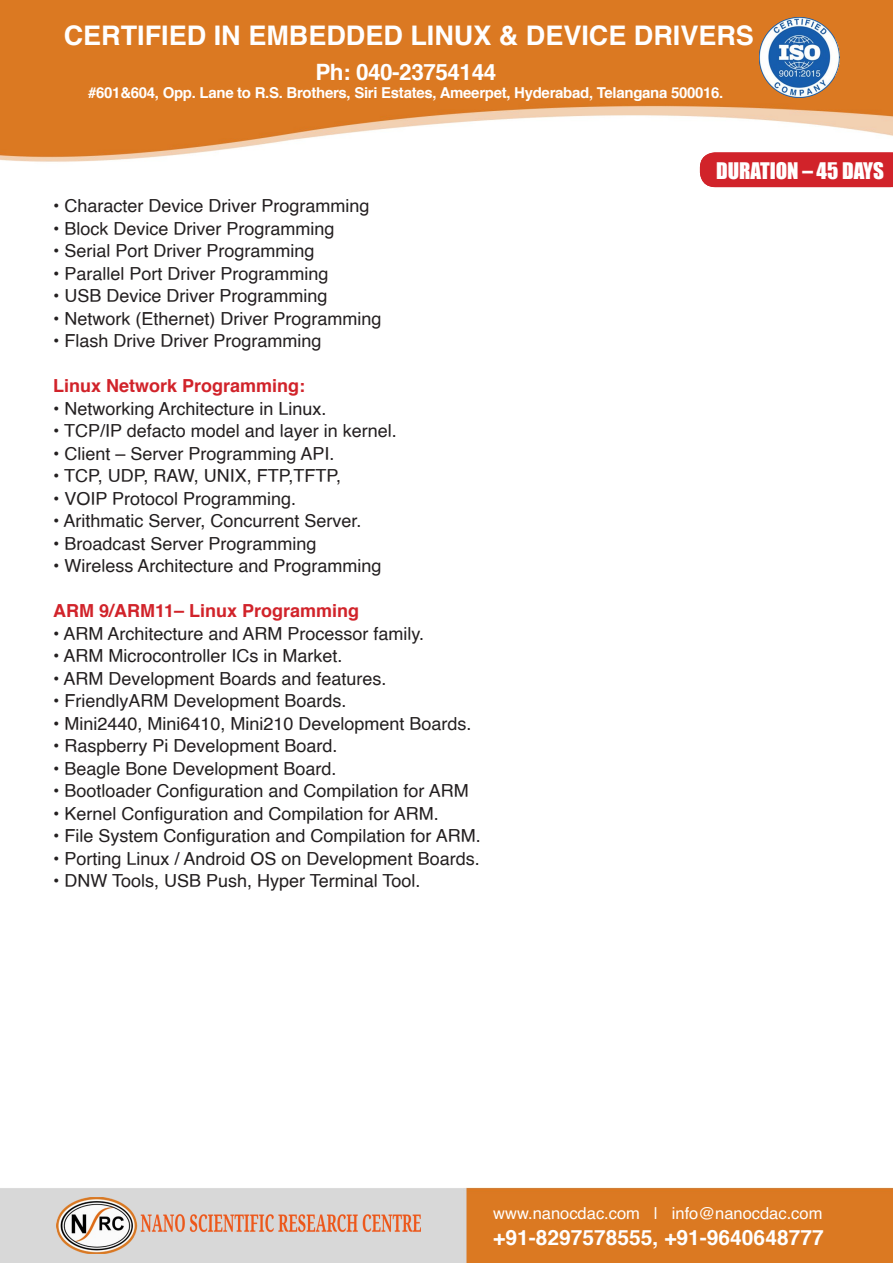
<style>
.page{position:relative;width:893px;height:1263px;background:#fff}
.page>*{position:absolute;margin:0;border:0;box-sizing:border-box;transform-origin:0 0}
.t1{font:700 27px "Helvetica";color:#fff}
.t2{font:700 22.5px "Helvetica";letter-spacing:-.02em;color:#fff}
.t3{font:700 21px "Helvetica";color:#fff}
.t4{font:21px "Impact";color:#fff}
.t5{font:18px "Helvetica";color:#231f20}
.t6{font:700 18px "Helvetica";color:#d1232a}
.t7{font:16.5px "Helvetica";color:#fff}
.t8{font:700 15px "Helvetica";letter-spacing:-.02em;color:#fff}
</style>
<div class="page">
<img style="left:0;top:0;width:893px;height:1263px">
<img style="left:56px;top:1198px;width:365px;height:55px">
<img style="left:759px;top:17px;width:81px;height:81px">
<div style="left:700px;top:152px;width:193px;height:35px;background:#d1232a"></div>
<p class="t1" style="left:64px;top:13px;width:692px">CERTIFIED IN EMBEDDED LINUX &amp; DEVICE DRIVERS</p>
<p class="t2" style="left:315px;top:54px;width:182px">Ph: 040-23754144</p>
<p class="t8" style="left:88px;top:80px;width:637px">#601&amp;604, Opp. Lane to R.S. Brothers, Siri Estates, Ameerpet, Hyderabad, Telangana 500016.</p>
<p class="t5" style="left:53px;top:192px;width:318px">• Character Device Driver Programming</p>
<p class="t5" style="left:53px;top:215px;width:283px">• Block Device Driver Programming</p>
<p class="t5" style="left:53px;top:237px;width:263px">• Serial Port Driver Programming</p>
<p class="t5" style="left:53px;top:260px;width:277px">• Parallel Port Driver Programming</p>
<p class="t5" style="left:53px;top:282px;width:276px">• USB Device Driver Programming</p>
<p class="t5" style="left:53px;top:305px;width:330px">• Network (Ethernet) Driver Programming</p>
<p class="t5" style="left:53px;top:327px;width:270px">• Flash Drive Driver Programming</p>
<p class="t6" style="left:53px;top:371px;width:254px">Linux Network Programming:</p>
<p class="t5" style="left:53px;top:395px;width:275px">• Networking Architecture in Linux.</p>
<p class="t5" style="left:53px;top:417px;width:345px">• TCP/IP defacto model and layer in kernel.</p>
<p class="t5" style="left:53px;top:440px;width:283px">• Client – Server Programming API.</p>
<p class="t5" style="left:53px;top:462px;width:290px">• TCP, UDP, RAW, UNIX, FTP,TFTP,</p>
<p class="t5" style="left:53px;top:485px;width:245px">• VOIP Protocol Programming.</p>
<p class="t5" style="left:53px;top:507px;width:310px">• Arithmatic Server, Concurrent Server.</p>
<p class="t5" style="left:53px;top:530px;width:265px">• Broadcast Server Programming</p>
<p class="t5" style="left:53px;top:552px;width:330px">• Wireless Architecture and Programming</p>
<p class="t6" style="left:53px;top:596px;width:308px">ARM 9/ARM11– Linux Programming</p>
<p class="t5" style="left:53px;top:620px;width:373px">• ARM Architecture and ARM Processor family.</p>
<p class="t5" style="left:53px;top:642px;width:291px">• ARM Microcontroller ICs in Market.</p>
<p class="t5" style="left:53px;top:665px;width:335px">• ARM Development Boards and features.</p>
<p class="t5" style="left:53px;top:687px;width:295px">• FriendlyARM Development Boards.</p>
<p class="t5" style="left:53px;top:710px;width:420px">• Mini2440, Mini6410, Mini210 Development Boards.</p>
<p class="t5" style="left:53px;top:732px;width:286px">• Raspberry Pi Development Board.</p>
<p class="t5" style="left:53px;top:755px;width:285px">• Beagle Bone Development Board.</p>
<p class="t5" style="left:53px;top:777px;width:417px">• Bootloader Configuration and Compilation for ARM</p>
<p class="t5" style="left:53px;top:800px;width:387px">• Kernel Configuration and Compilation for ARM.</p>
<p class="t5" style="left:53px;top:822px;width:429px">• File System Configuration and Compilation for ARM.</p>
<p class="t5" style="left:53px;top:845px;width:428px">• Porting Linux / Android OS on Development Boards.</p>
<p class="t5" style="left:53px;top:867px;width:369px">• DNW Tools, USB Push, Hyper Terminal Tool.</p>
<p class="t4" style="left:716px;top:155px;width:169px">DURATION – 45 DAYS</p>
<p class="t7" style="left:493px;top:1200px;width:331px">www.nanocdac.com | info@nanocdac.com</p>
<p class="t3" style="left:493px;top:1221px;width:332px">+91-8297578555, +91-9640648777</p>
</div>
